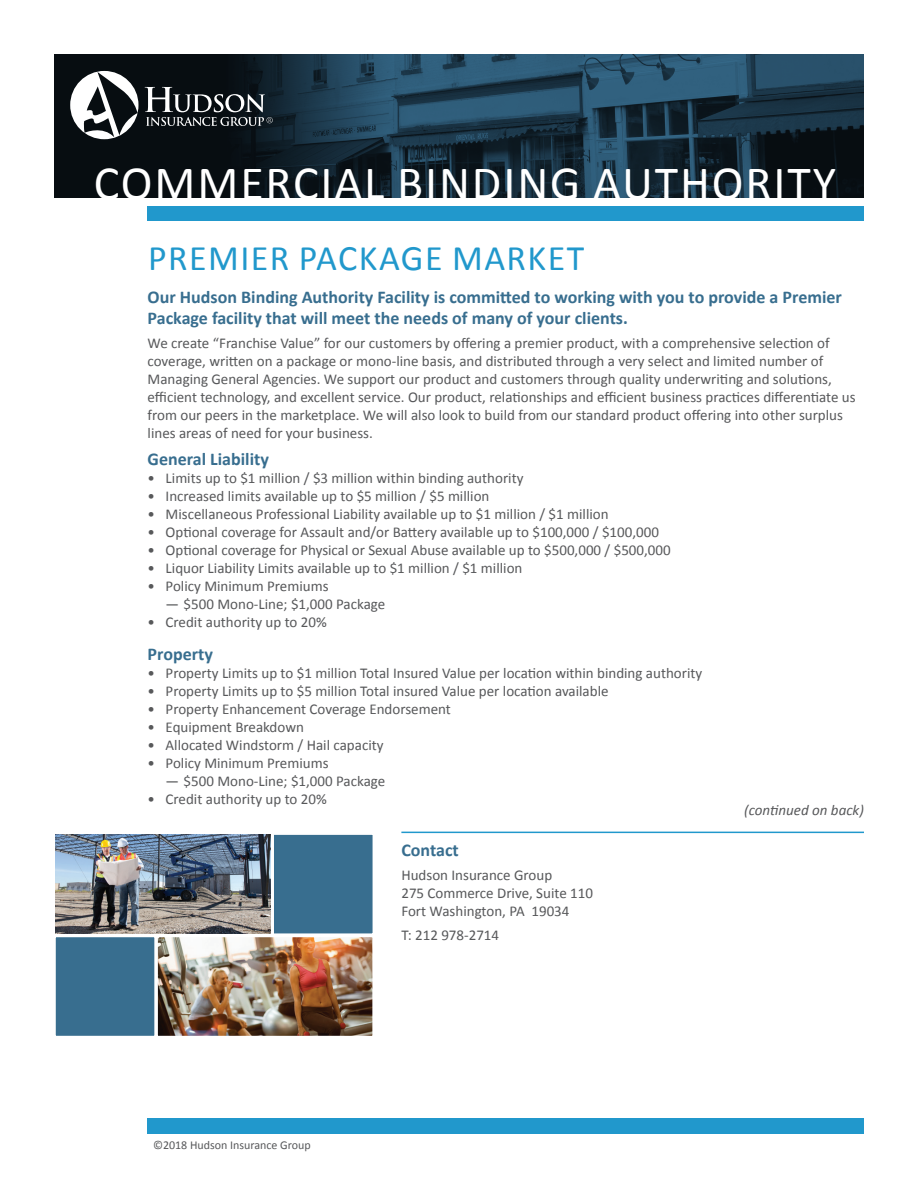
<style>
.page{position:relative;width:918px;height:1188px;background:#fff}
.page>*{position:absolute;margin:0;border:0;box-sizing:border-box;transform-origin:0 0}
.t1{font:48px "Calibri";letter-spacing:.04em;color:#fff}
.t2{font:36px "Calibri";letter-spacing:.04em;color:#2198cc}
.t3{font:700 18px/21px "Calibri";color:#386e8f}
.t4{font:15px/18px "Calibri";color:#57585a}
.t5{font:italic 15px "Calibri";color:#57585a}
.t6{font:12px "Calibri";color:#57585a}
</style>
<div class="page">
<div style="left:148px;top:1118px;width:716px;height:16px;background:#2198cc"></div>
<svg style="left:54px;top:54px;width:810px;height:144px;background:#172e3d"></svg>
<svg style="left:70px;top:71px;width:68px;height:68px"></svg>
<svg style="left:145px;top:87px;width:128px;height:39px;background:#3f4549"></svg>
<div style="left:148px;top:206px;width:716px;height:15px;background:#2198cc"></div>
<div style="left:54px;top:935px;width:102px;height:103px;background:#386e8f;border:2px solid #fff"></div>
<div style="left:272px;top:833px;width:102px;height:102px;background:#386e8f;border:2px solid #fff"></div>
<img style="left:159px;top:938px;width:212px;height:97px">
<div style="left:156px;top:935px;width:218px;height:103px;border:2px solid #fff"></div>
<hr style="left:401px;top:832px;width:463px;height:1px;background:#2198cc">
<img style="left:56px;top:835px;width:215px;height:98px">
<h1 class="t1" style="left:94px;top:152px;width:744px">COMMERCIAL BINDING AUTHORITY</h1>
<h2 class="t2" style="left:148px;top:235px;width:437px">PREMIER PACKAGE MARKET</h2>
<p class="t3" style="left:148px;top:287px;width:696px">Our Hudson Binding Authority Facility is committed to working with you to provide a Premier<br>Package facility that will meet the needs of many of your clients.</p>
<p class="t4" style="left:148px;top:334px;width:710px">We create “Franchise Value” for our customers by offering a premier product, with a comprehensive selection of coverage, written on a package or mono-line basis, and distributed through a very select and limited number of Managing General Agencies. We support our product and customers through quality underwriting and solutions, efficient technology, and excellent service. Our product, relationships and efficient business practices differentiate us from our peers in the marketplace. We will also look to build from our standard product offering into other surplus lines areas of need for your business.</p>
<p class="t3" style="left:148px;top:449px;width:123px">General Liability</p>
<p class="t4" style="left:148px;top:469px;width:377px">• Limits up to $1 million / $3 million within binding authority</p>
<p class="t4" style="left:148px;top:487px;width:343px">• Increased limits available up to $5 million / $5 million</p>
<p class="t4" style="left:148px;top:505px;width:463px">• Miscellaneous Professional Liability available up to $1 million / $1 million</p>
<p class="t4" style="left:148px;top:523px;width:513px">• Optional coverage for Assault and/or Battery available up to $100,000 / $100,000</p>
<p class="t4" style="left:148px;top:541px;width:525px">• Optional coverage for Physical or Sexual Abuse available up to $500,000 / $500,000</p>
<p class="t4" style="left:148px;top:559px;width:376px">• Liquor Liability Limits available up to $1 million / $1 million</p>
<p class="t4" style="left:148px;top:577px;width:182px">• Policy Minimum Premiums</p>
<p class="t4" style="left:166px;top:595px;width:221px">— $500 Mono-Line; $1,000 Package</p>
<p class="t4" style="left:148px;top:613px;width:181px">• Credit authority up to 20%</p>
<p class="t3" style="left:148px;top:644px;width:67px">Property</p>
<p class="t4" style="left:148px;top:664px;width:556px">• Property Limits up to $1 million Total Insured Value per location within binding authority</p>
<p class="t4" style="left:148px;top:682px;width:462px">• Property Limits up to $5 million Total insured Value per location available</p>
<p class="t4" style="left:148px;top:700px;width:305px">• Property Enhancement Coverage Endorsement</p>
<p class="t4" style="left:148px;top:718px;width:158px">• Equipment Breakdown</p>
<p class="t4" style="left:148px;top:736px;width:238px">• Allocated Windstorm / Hail capacity</p>
<p class="t4" style="left:148px;top:754px;width:182px">• Policy Minimum Premiums</p>
<p class="t4" style="left:166px;top:772px;width:221px">— $500 Mono-Line; $1,000 Package</p>
<p class="t4" style="left:148px;top:790px;width:181px">• Credit authority up to 20%</p>
<p class="t3" style="left:401px;top:839px;width:59px">Contact</p>
<p class="t4" style="left:401px;top:866px;width:193px">Hudson Insurance Group<br>275 Commerce Drive, Suite 110<br>Fort Washington, PA 19034</p>
<p class="t4" style="left:401px;top:926px;width:99px">T: 212 978-2714</p>
<p class="t5" style="left:744px;top:800px;width:121px">(continued on back)</p>
<p class="t6" style="left:153px;top:1137px;width:159px">©2018 Hudson Insurance Group</p>
</div>
